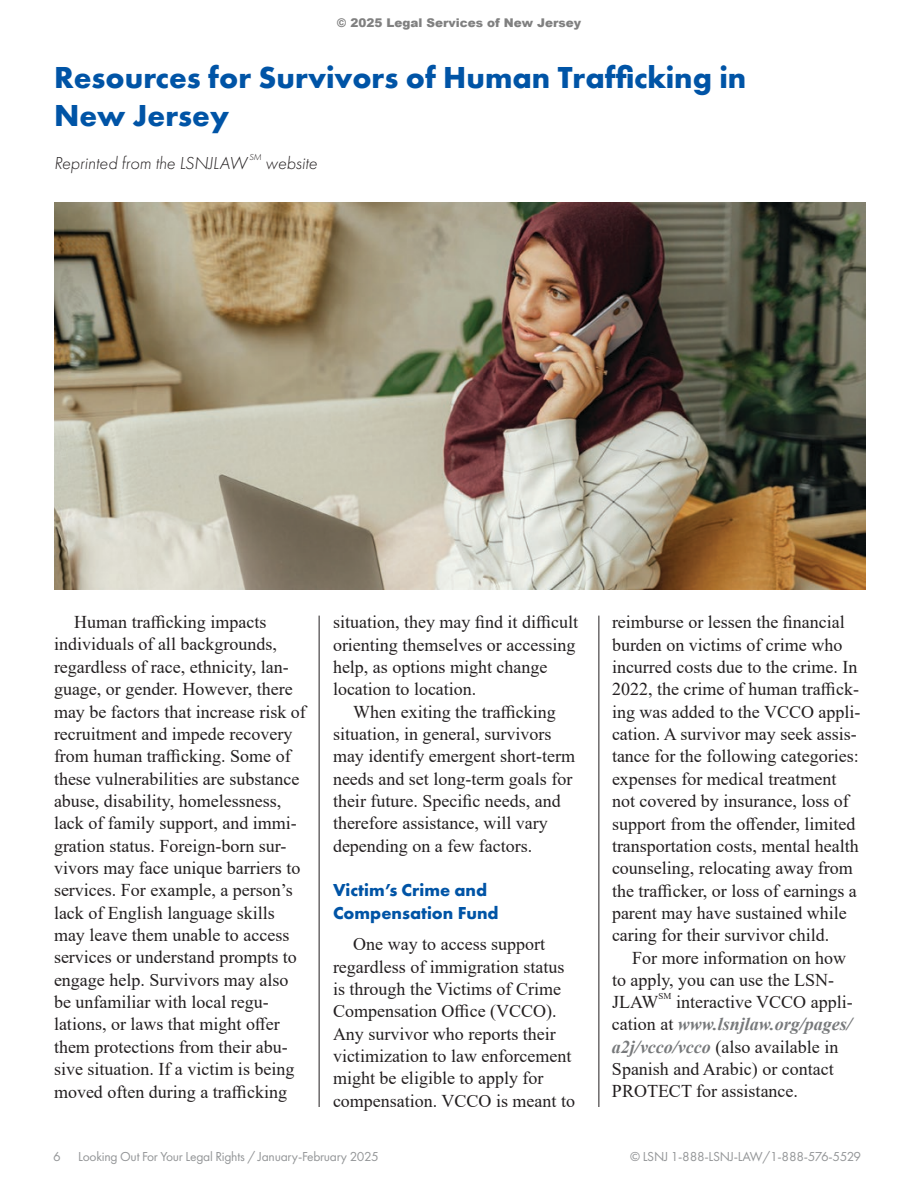
<style>
.page{position:relative;width:918px;height:1188px;background:#fff}
.page>*{position:absolute;margin:0;border:0;box-sizing:border-box;transform-origin:0 0}
.t1{font:700 31.5px/37.8px "Futura PT";color:#0054a6}
.t2{font:18px/22.4px "Times New Roman";color:#231f20}
.t3{font:700 18px/22.4px "Futura PT";color:#0054a6}
.t4{font:italic 300 18px "Futura PT";color:#231f20}
.t5{font:13.5px "Futura PT";letter-spacing:-.02em;color:#949698}
.t6{font:900 12px "Arial";color:#808080}
.t7{font:9px "Times New Roman";color:#231f20}
.t8{font:italic 300 9px "Futura PT";color:#231f20}
.s1{font-weight:700;font-style:italic;color:#77797b}
</style>
<div class="page">
<hr style="left:319px;top:616px;width:1px;height:491px;background:#231f20">
<hr style="left:598px;top:616px;width:1px;height:491px;background:#231f20">
<img style="left:54px;top:202px;width:811px;height:387px">
<p class="t6" style="left:337px;top:14px;width:246px">© 2025 Legal Services of New Jersey</p>
<h1 class="t1" style="left:54px;top:58px;width:694px">Resources for Survivors of Human Trafficking in<br>New Jersey</h1>
<p class="t4" style="left:54px;top:153px;width:195px">Reprinted from the LSNJLAW</p>
<p class="t8" style="left:249px;top:152px;width:14px">SM</p>
<p class="t4" style="left:266px;top:153px;width:53px">website</p>
<p class="t2" style="left:54px;top:610px;width:253px;text-indent:20px">Human trafficking impacts individuals of all backgrounds, regardless of race, ethnicity, lan&shy;guage, or gender. However, there may be factors that increase risk of recruitment and impede recovery from human trafficking. Some of these vulnerabilities are substance abuse, disability, homelessness, lack of family support, and immi&shy;gration status. Foreign-born sur&shy;vivors may face unique barriers to services. For example, a person’s lack of English language skills may leave them unable to access services or understand prompts to engage help. Survivors may also be unfamiliar with local regu&shy;lations, or laws that might offer them protections from their abu&shy;sive situation. If a victim is being moved often during a trafficking</p>
<p class="t2" style="left:333px;top:610px;width:247px">situation, they may find it difficult orienting themselves or accessing help, as options might change location to location.</p>
<p class="t2" style="left:333px;top:700px;width:244px;text-indent:20px">When exiting the trafficking situation, in general, survivors may identify emergent short-term needs and set long-term goals for their future. Specific needs, and therefore assistance, will vary depending on a few factors.</p>
<p class="t3" style="left:333px;top:879px;width:167px">Victim’s Crime and<br>Compensation Fund</p>
<p class="t2" style="left:333px;top:932px;width:244px;text-indent:20px">One way to access support regardless of immigration status is through the Victims of Crime<br>Compensation Office (VCCO).<br>Any survivor who reports their victimization to law enforcement might be eligible to apply for compensation. VCCO is meant to</p>
<p class="t2" style="left:612px;top:611px;width:250px">reimburse or lessen the financial burden on victims of crime who incurred costs due to the crime. In 2022, the crime of human traffick&shy;ing was added to the VCCO appli&shy;cation. A survivor may seek assis&shy;tance for the following categories: expenses for medical treatment not covered by insurance, loss of support from the offender, limited transportation costs, mental health counseling, relocating away from the trafficker, or loss of earnings a parent may have sustained while caring for their survivor child.</p>
<p class="t2" style="left:612px;top:946px;width:236px;text-indent:20px">For more information on how to apply, you can use the LSN-<br>JLAW</p>
<p class="t7" style="left:659px;top:990px;width:15px">SM</p>
<p class="t2" style="left:612px;top:990px;width:242px;text-indent:64px">interactive VCCO appli&shy;cation at <span class="s1">www.lsnjlaw.org/pages/ a2j/vcco/vcco</span> (also available in<br>Spanish and Arabic) or contact<br>PROTECT for assistance.</p>
<p class="t5" style="left:53px;top:1149px;width:9px">6</p>
<p class="t5" style="left:78px;top:1149px;width:302px">Looking Out For Your Legal Rights / January-February 2025</p>
<p class="t5" style="left:630px;top:1149px;width:233px">© LSNJ 1-888-LSNJ-LAW/1-888-576-5529</p>
</div>
